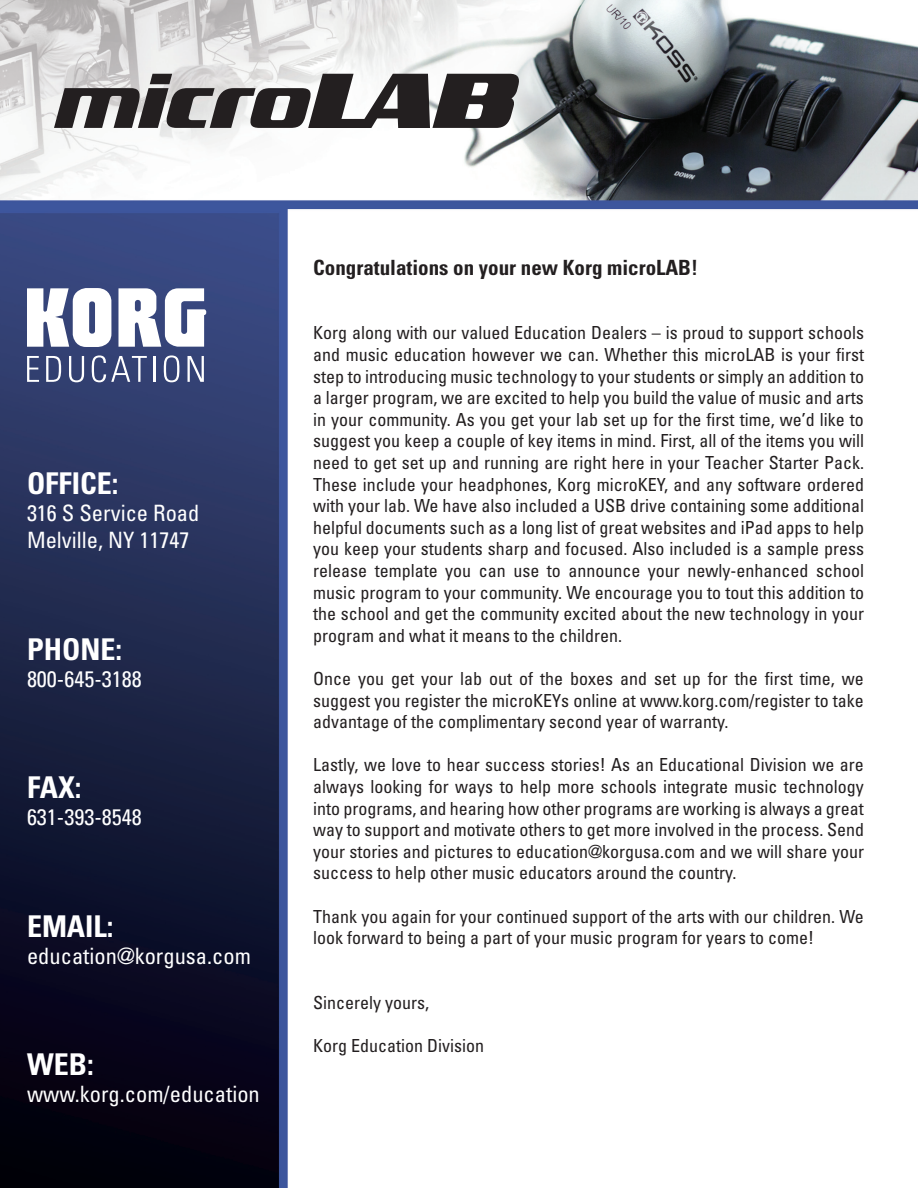
<style>
.page{position:relative;width:918px;height:1188px;background:#fff}
.page>*{position:absolute;margin:0;border:0;box-sizing:border-box;transform-origin:0 0}
.t1{font:700 condensed 30px "Univers LT Std";color:#fff}
.t2{font:condensed 22.5px/27px "Univers LT Std";color:#fff}
.t3{font:700 condensed 21px "Univers LT Std";color:#231f20}
.t4{font:condensed 18px/21.6px "Univers LT Std";color:#231f20;text-align:justify}
</style>
<div class="page">
<img style="left:0;top:0;width:918px;height:1188px">
<svg style="left:54px;top:74px;width:466px;height:54px"></svg>
<svg style="left:27px;top:288px;width:84px;height:59px"></svg>
<svg style="left:118px;top:288px;width:89px;height:59px"></svg>
<svg style="left:27px;top:356px;width:12px;height:26px"></svg>
<svg style="left:46px;top:356px;width:15px;height:26px"></svg>
<svg style="left:69px;top:356px;width:15px;height:26px"></svg>
<svg style="left:92px;top:355px;width:55px;height:27px"></svg>
<hr style="left:153px;top:356px;width:3px;height:26px;background:#fff">
<svg style="left:164px;top:355px;width:15px;height:27px"></svg>
<svg style="left:188px;top:356px;width:16px;height:26px"></svg>
<h1 class="t1" style="left:27px;top:465px;width:93px">OFFICE:</h1>
<p class="t2" style="left:27px;top:499px;width:174px">316 S Service Road<br>Melville, NY 11747</p>
<h1 class="t1" style="left:27px;top:631px;width:97px">PHONE:</h1>
<p class="t2" style="left:27px;top:665px;width:116px">800-645-3188</p>
<h1 class="t1" style="left:27px;top:769px;width:56px">FAX:</h1>
<p class="t2" style="left:27px;top:803px;width:116px">631-393-8548</p>
<h1 class="t1" style="left:27px;top:908px;width:88px">EMAIL:</h1>
<p class="t2" style="left:27px;top:942px;width:225px">education@korgusa.com</p>
<h1 class="t1" style="left:27px;top:1046px;width:68px">WEB:</h1>
<p class="t2" style="left:27px;top:1081px;width:234px">www.korg.com/education</p>
<p class="t3" style="left:313px;top:254px;width:386px">Congratulations on your new Korg microLAB!</p>
<p class="t4" style="left:313px;top:322px;width:552px">Korg along with our valued Education Dealers – is proud to support schools and music education however we can. Whether this microLAB is your first step to introducing music technology to your students or simply an addition to a larger program, we are excited to help you build the value of music and arts in your community. As you get your lab set up for the first time, we’d like to suggest you keep a couple of key items in mind. First, all of the items you will need to get set up and running are right here in your Teacher Starter Pack.<br>These include your headphones, Korg microKEY, and any software ordered with your lab. We have also included a USB drive containing some additional helpful documents such as a long list of great websites and iPad apps to help you keep your students sharp and focused. Also included is a sample press release template you can use to announce your newly-enhanced school music program to your community. We encourage you to tout this addition to the school and get the community excited about the new technology in your program and what it means to the children.</p>
<p class="t4" style="left:313px;top:668px;width:552px">Once you get your lab out of the boxes and set up for the first time, we suggest you register the microKEYs online at www.korg.com/register to take advantage of the complimentary second year of warranty.</p>
<p class="t4" style="left:313px;top:754px;width:552px">Lastly, we love to hear success stories! As an Educational Division we are always looking for ways to help more schools integrate music technology into programs, and hearing how other programs are working is always a great way to support and motivate others to get more involved in the process. Send your stories and pictures to education@korgusa.com and we will share your success to help other music educators around the country.</p>
<p class="t4" style="left:313px;top:905px;width:552px">Thank you again for your continued support of the arts with our children. We look forward to being a part of your music program for years to come!</p>
<p class="t4" style="left:313px;top:992px;width:117px">Sincerely yours,</p>
<p class="t4" style="left:313px;top:1035px;width:172px">Korg Education Division</p>
</div>
